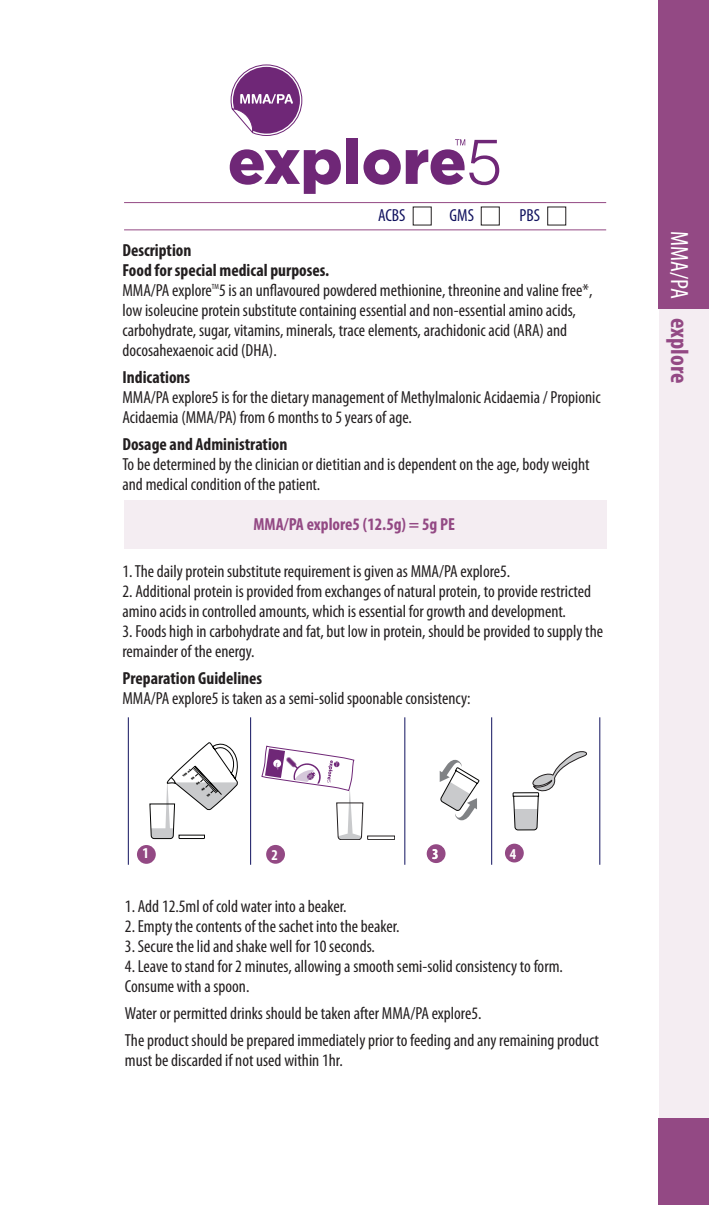
<style>
.page{position:relative;width:709px;height:1205px;background:#fff}
.page>*{position:absolute;margin:0;border:0;box-sizing:border-box;transform-origin:0 0}
.t1{font:700 condensed 25px "Myriad Pro";color:#934984}
.t2{font:condensed 17.5px/20px "Myriad Pro";color:#231f20}
.t3{font:700 condensed 17.5px/20px "Myriad Pro";color:#231f20}
.t4{font:700 condensed 17.5px "Myriad Pro";color:#934984}
.t5{font:condensed 17.5px "Myriad Pro";color:#11125f}
.t6{font:700 condensed 15px "Myriad Pro";color:#fff}
.t7{font:condensed 7.5px "Myriad Pro";color:#231f20}
.t8{font:900 2.75px "Futura BT";color:#050504}
.s1{font-weight:400;color:#fff}
</style>
<div class="page">
<div style="left:125px;top:500px;width:482px;height:49px;background:#f4edf2"></div>
<div style="left:481px;top:206px;width:19px;height:19px;border:1px solid #231f20"></div>
<hr style="left:124px;top:229px;width:482px;height:1px;background:#934984">
<hr style="left:124px;top:202px;width:482px;height:1px;background:#934984">
<div style="left:137px;top:845px;width:19px;height:19px;background:#934984;border-radius:50%"></div>
<div style="left:266px;top:845px;width:19px;height:19px;background:#934984;border-radius:50%"></div>
<div style="left:427px;top:844px;width:18px;height:19px;background:#934984;border-radius:50%"></div>
<svg style="left:439px;top:759px;width:40px;height:62px"></svg>
<svg style="left:512px;top:751px;width:75px;height:79px"></svg>
<div style="left:505px;top:843px;width:19px;height:19px;background:#934984;border-radius:50%"></div>
<hr style="left:250px;top:717px;width:1px;height:148px;background:#11125f">
<hr style="left:404px;top:717px;width:1px;height:148px;background:#11125f">
<hr style="left:491px;top:717px;width:1px;height:148px;background:#11125f">
<hr style="left:128px;top:717px;width:1px;height:148px;background:#11125f">
<hr style="left:599px;top:717px;width:1px;height:148px;background:#11125f">
<div style="left:658px;top:288px;width:51px;height:917px;background:#f4edf2"></div>
<div style="left:658px;top:0;width:51px;height:309px;background:#934984"></div>
<div style="left:658px;top:1118px;width:51px;height:87px;background:#934984"></div>
<svg style="left:230px;top:149px;width:111px;height:45px"></svg>
<div style="left:346px;top:138px;width:12px;height:46px;background:#6f2777"></div>
<svg style="left:230px;top:64px;width:73px;height:72px"></svg>
<svg style="left:363px;top:139px;width:136px;height:46px"></svg>
<svg style="left:261px;top:746px;width:134px;height:94px"></svg>
<svg style="left:149px;top:742px;width:89px;height:97px"></svg>
<p class="t5" style="left:378px;top:204px;width:29px">ACBS</p>
<p class="t5" style="left:449px;top:204px;width:26px">GMS</p>
<p class="t5" style="left:519px;top:204px;width:22px">PBS</p>
<p class="t3" style="left:122px;top:240px;width:208px">Description<br>Food for special medical purposes.</p>
<p class="t2" style="left:122px;top:280px;width:471px">MMA/PA explore 5 is an unflavoured powdered methionine, threonine and valine free*,</p>
<p class="t7" style="left:212px;top:282px;width:9px">TM</p>
<p class="t2" style="left:122px;top:300px;width:455px">low isoleucine protein substitute containing essential and non-essential amino acids, carbohydrate, sugar, vitamins, minerals, trace elements, arachidonic acid (ARA) and docosahexaenoic acid (DHA).</p>
<p class="t3" style="left:122px;top:367px;width:69px">Indications</p>
<p class="t2" style="left:122px;top:387px;width:479px">MMA/PA explore5 is for the dietary management of Methylmalonic Acidaemia / Propionic<br>Acidaemia (MMA/PA) from 6 months to 5 years of age.</p>
<p class="t3" style="left:122px;top:434px;width:166px">Dosage and Administration</p>
<p class="t2" style="left:122px;top:454px;width:468px">To be determined by the clinician or dietitian and is dependent on the age, body weight and medical condition of the patient.</p>
<p class="t4" style="left:253px;top:513px;width:203px">MMA/PA explore5 (12.5g) = 5g PE</p>
<p class="t2" style="left:122px;top:561px;width:389px">1. The daily protein substitute requirement is given as MMA/PA explore5.</p>
<p class="t2" style="left:122px;top:581px;width:470px">2. Additional protein is provided from exchanges of natural protein, to provide restricted amino acids in controlled amounts, which is essential for growth and development.</p>
<p class="t2" style="left:122px;top:621px;width:482px">3. Foods high in carbohydrate and fat, but low in protein, should be provided to supply the remainder of the energy.</p>
<p class="t3" style="left:122px;top:668px;width:141px">Preparation Guidelines</p>
<p class="t2" style="left:122px;top:688px;width:349px">MMA/PA explore5 is taken as a semi-solid spoonable consistency:</p>
<p class="t8" style="left:182px;top:775px;width:12px;rotate:-43deg">100 ml</p>
<p class="t6" style="left:142px;top:844px;width:8px">1</p>
<p class="t6" style="left:271px;top:845px;width:8px">2</p>
<p class="t6" style="left:432px;top:844px;width:8px">3</p>
<p class="t6" style="left:510px;top:844px;width:8px">4</p>
<p class="t2" style="left:125px;top:895px;width:223px">1. Add 12.5ml of cold water into a beaker.</p>
<p class="t2" style="left:125px;top:915px;width:276px">2. Empty the contents of the sachet into the beaker.</p>
<p class="t2" style="left:125px;top:935px;width:251px">3. Secure the lid and shake well for 10 seconds.</p>
<p class="t2" style="left:125px;top:955px;width:439px">4. Leave to stand for 2 minutes, allowing a smooth semi-solid consistency to form.<br>Consume with a spoon.</p>
<p class="t2" style="left:125px;top:999px;width:475px;line-height:27px">Water or permitted drinks should be taken after MMA/PA explore5.<br>The product should be prepared immediately prior to feeding and any remaining product</p>
<p class="t2" style="left:125px;top:1050px;width:219px">must be discarded if not used within 1hr.</p>
<h1 class="t1" style="left:695px;top:231px;width:154px;rotate:90deg"><span class="s1">MMA/PA</span> explore</h1>
</div>
